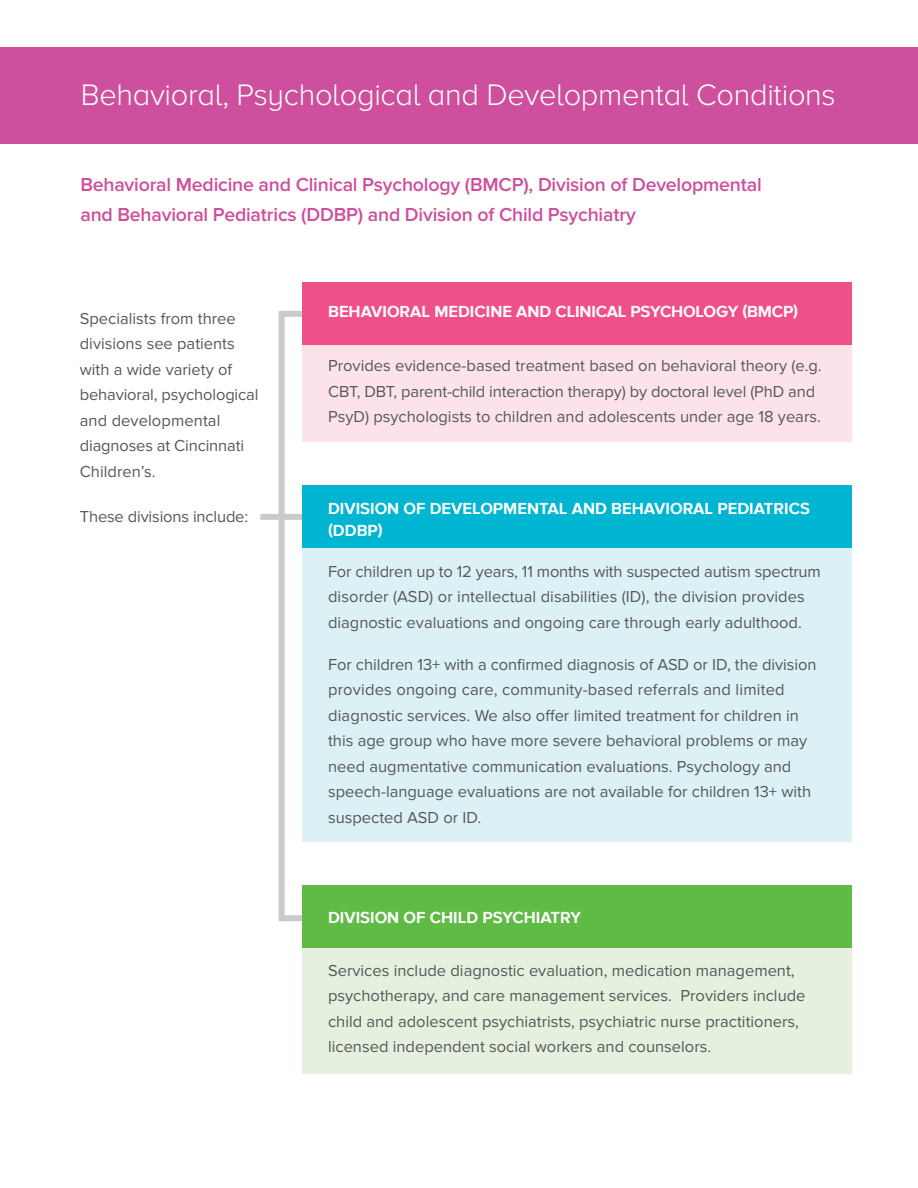
<style>
.page{position:relative;width:918px;height:1188px;background:#fff}
.page>*{position:absolute;margin:0;border:0;box-sizing:border-box;transform-origin:0 0}
.t1{font:300 30.75px "Proxima Nova A";letter-spacing:-.01em;color:#fff}
.t2{font:600 19.5px "Proxima Nova";letter-spacing:-.01em;color:#cd4f9d}
.t3{font:16.5px/25.5px "Proxima Nova";color:#57585a}
.t4{font:700 16.5px/22.5px "Proxima Nova A";color:#fff}
</style>
<div class="page">
<div style="left:0;top:48px;width:918px;height:96px;background:#cd4f9d"></div>
<div style="left:260px;top:514px;width:52px;height:6px;background:#c9cacc"></div>
<div style="left:279px;top:311px;width:36px;height:610px;border:6px solid #c9cacc"></div>
<div style="left:302px;top:885px;width:550px;height:189px;background:#e5f1de"></div>
<div style="left:302px;top:885px;width:550px;height:63px;background:#60bb46"></div>
<div style="left:302px;top:486px;width:550px;height:356px;background:#dbf1f6"></div>
<div style="left:302px;top:486px;width:550px;height:62px;background:#00b5d1"></div>
<div style="left:302px;top:282px;width:550px;height:160px;background:#fce3e9"></div>
<div style="left:302px;top:282px;width:550px;height:63px;background:#f05089"></div>
<p class="t1" style="left:81px;top:77px;width:756px">Behavioral, Psychological and Developmental Conditions</p>
<p class="t2" style="left:80px;top:173px;width:683px">Behavioral Medicine and Clinical Psychology (BMCP), Division of Developmental</p>
<p class="t2" style="left:80px;top:203px;width:557px">and Behavioral Pediatrics (DDBP) and Division of Child Psychiatry</p>
<p class="t3" style="left:80px;top:306px;width:158px">Specialists from three</p>
<p class="t3" style="left:80px;top:332px;width:156px">divisions see patients</p>
<p class="t3" style="left:80px;top:357px;width:154px">with a wide variety of</p>
<p class="t3" style="left:80px;top:383px;width:180px">behavioral, psychological and developmental</p>
<p class="t3" style="left:80px;top:434px;width:166px">diagnoses at Cincinnati<br>Children’s.</p>
<p class="t3" style="left:80px;top:504px;width:170px">These divisions include:</p>
<p class="t4" style="left:328px;top:301px;width:471px">BEHAVIORAL MEDICINE AND CLINICAL PSYCHOLOGY (BMCP)</p>
<p class="t3" style="left:328px;top:353px;width:495px">Provides evidence-based treatment based on behavioral theory (e.g.<br>CBT, DBT, parent-child interaction therapy) by doctoral level (PhD and<br>PsyD) psychologists to children and adolescents under age 18 years.</p>
<p class="t4" style="left:328px;top:498px;width:483px">DIVISION OF DEVELOPMENTAL AND BEHAVIORAL PEDIATRICS (DDBP)</p>
<p class="t3" style="left:328px;top:559px;width:494px">For children up to 12 years, 11 months with suspected autism spectrum disorder (ASD) or intellectual disabilities (ID), the division provides diagnostic evaluations and ongoing care through early adulthood.</p>
<p class="t3" style="left:328px;top:652px;width:490px">For children 13+ with a confirmed diagnosis of ASD or ID, the division provides ongoing care, community-based referrals and limited</p>
<p class="t3" style="left:328px;top:703px;width:485px">diagnostic services. We also offer limited treatment for children in this age group who have more severe behavioral problems or may need augmentative communication evaluations. Psychology and speech-language evaluations are not available for children 13+ with suspected ASD or ID.</p>
<p class="t4" style="left:328px;top:907px;width:255px">DIVISION OF CHILD PSYCHIATRY</p>
<p class="t3" style="left:328px;top:958px;width:468px">Services include diagnostic evaluation, medication management,</p>
<p class="t3" style="left:328px;top:983px;width:479px">psychotherapy, and care management services. Providers include child and adolescent psychiatrists, psychiatric nurse practitioners, licensed independent social workers and counselors.</p>
</div>
